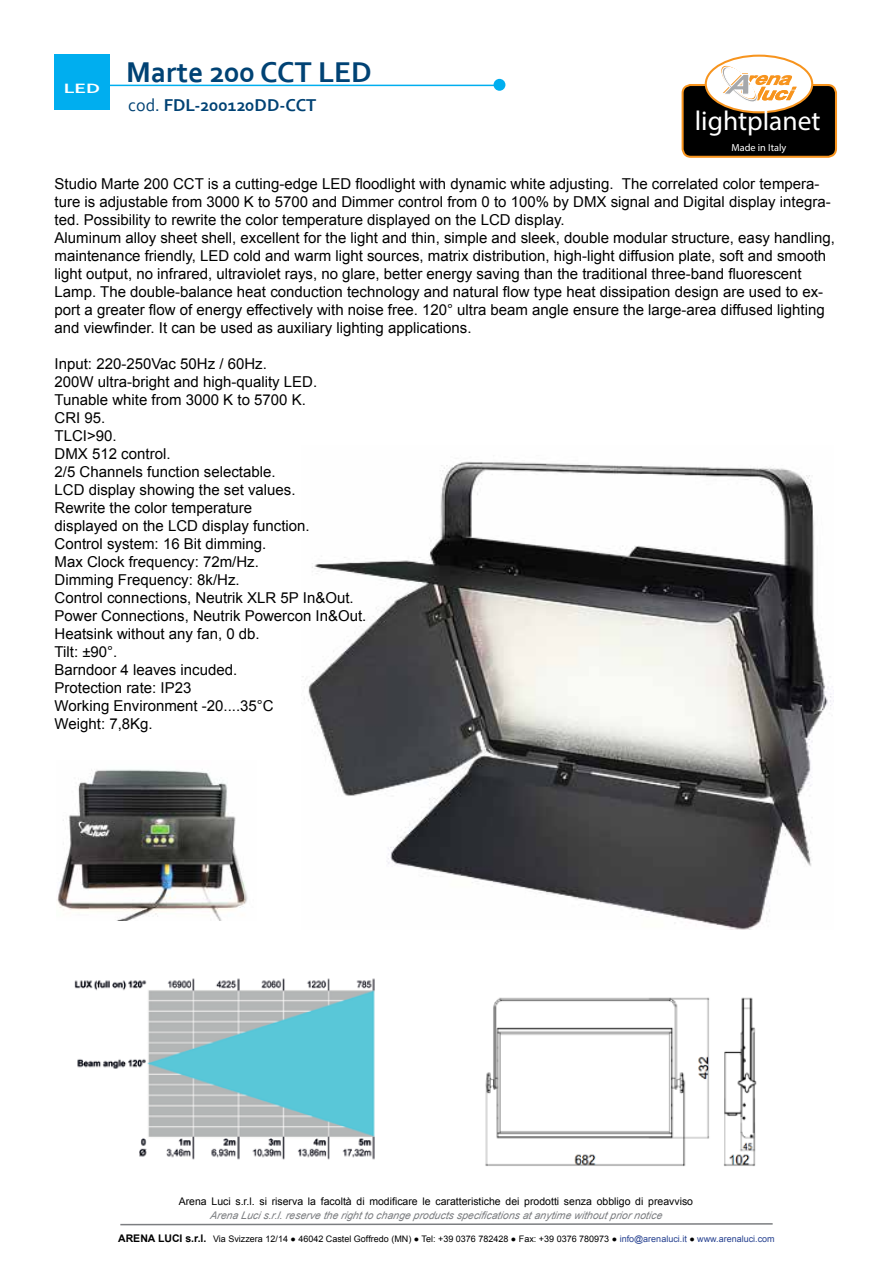
<style>
.page{position:relative;width:893px;height:1263px;background:#fff}
.page>*{position:absolute;margin:0;border:0;box-sizing:border-box;transform-origin:0 0}
.t1{font:700 30px "Corbel";color:#004274}
.t2{font:27.45px "Myriad Pro";color:#fff}
.t3{font:700 18px "Corbel";color:#004274}
.t4{font:15px/18px "Arial";color:#000}
.t5{font:10.5px "Arial";color:#000}
.t6{font:italic 10.5px "Arial";color:#7c7e81}
.t7{font:10.35px "Myriad Pro";color:#fff}
.t8{font:9px "Arial";color:#000}
.s1{font-weight:400}
.s2{font-weight:700;font-size:10.5px}
.s3{color:#25408f}
</style>
<div class="page">
<div style="left:683px;top:85px;width:153px;height:72px;background:#000;border-radius:8px"></div>
<div style="left:682px;top:84px;width:155px;height:74px;border:2px solid #f7941e;border-radius:8px"></div>
<div style="left:706px;top:56px;width:106px;height:56px;background:#fff;border-radius:50%"></div>
<div style="left:705px;top:55px;width:108px;height:58px;border:2px solid #f7941e;border-radius:50%"></div>
<svg style="left:721px;top:66px;width:76px;height:36px"></svg>
<svg style="left:120px;top:1223px;width:653px;height:3px"></svg>
<hr style="left:108px;top:85px;width:391px;height:1px;background:#00aeef">
<div style="left:493px;top:79px;width:12px;height:12px;background:#00aeef;border-radius:50%"></div>
<div style="left:55px;top:55px;width:55px;height:55px;background:#00aeef"></div>
<img style="left:302px;top:462px;width:532px;height:467px">
<img style="left:485px;top:997px;width:272px;height:170px">
<img style="left:74px;top:978px;width:301px;height:182px">
<img style="left:57px;top:769px;width:191px;height:151px">
<h1 class="t1" style="left:64px;top:53px;width:310px"><sub>LED</sub> Marte 200 CCT LED</h1>
<p class="t3" style="left:128px;top:94px;width:190px"><span class="s1">cod.</span> FDL-200120DD-CCT</p>
<h2 class="t2" style="left:695px;top:104px;width:127px">lightplanet</h2>
<p class="t7" style="left:731px;top:141px;width:56px">Made in Italy</p>
<p class="t4" style="left:55px;top:175px;width:782px">Studio Marte 200 CCT is a cutting-edge LED floodlight with dynamic white adjusting. The correlated color tempera&shy;ture is adjustable from 3000 K to 5700 and Dimmer control from 0 to 100% by DMX signal and Digital display integra&shy;ted. Possibility to rewrite the color temperature displayed on the LCD display.<br>Aluminum alloy sheet shell, excellent for the light and thin, simple and sleek, double modular structure, easy handling, maintenance friendly, LED cold and warm light sources, matrix distribution, high-light diffusion plate, soft and smooth light output, no infrared, ultraviolet rays, no glare, better energy saving than the traditional three-band fluorescent Lamp. The double-balance heat conduction technology and natural flow type heat dissipation design are used to ex&shy;port a greater flow of energy effectively with noise free. 120° ultra beam angle ensure the large-area diffused lighting and viewfinder. It can be used as auxiliary lighting applications.</p>
<p class="t4" style="left:55px;top:355px;width:313px">Input: 220-250Vac 50Hz / 60Hz.<br>200W ultra-bright and high-quality LED.<br>Tunable white from 3000 K to 5700 K.<br>CRI 95.<br>TLCI&gt;90.<br>DMX 512 control.<br>2/5 Channels function selectable.<br>LCD display showing the set values.<br>Rewrite the color temperature<br>displayed on the LCD display function.<br>Control system: 16 Bit dimming.<br>Max Clock frequency: 72m/Hz.<br>Dimming Frequency: 8k/Hz.<br>Control connections, Neutrik XLR 5P In&amp;Out.<br>Power Connections, Neutrik Powercon In&amp;Out.<br>Heatsink without any fan, 0 db.<br>Tilt: ±90°.<br>Barndoor 4 leaves incuded.<br>Protection rate: IP23<br>Working Environment -20....35°C<br>Weight: 7,8Kg.</p>
<p class="t5" style="left:179px;top:1195px;width:516px">Arena Luci s.r.l. si riserva la facoltà di modificare le caratteristiche dei prodotti senza obbligo di preavviso</p>
<p class="t6" style="left:210px;top:1208px;width:456px">Arena Luci s.r.l.reserve the right to change products specifications at anytime without prior notice</p>
<p class="t8" style="left:118px;top:1233px;width:658px"><span class="s2">ARENA LUCI s.r.l.</span> Via Svizzera 12/14 ● 46042 Castel Goffredo (MN) ● Tel: +39 0376 782428 ● Fax: +39 0376 780973 ● <span class="s3">info@arenaluci.it</span> ● <span class="s3">www.arenaluci.com</span></p>
</div>
